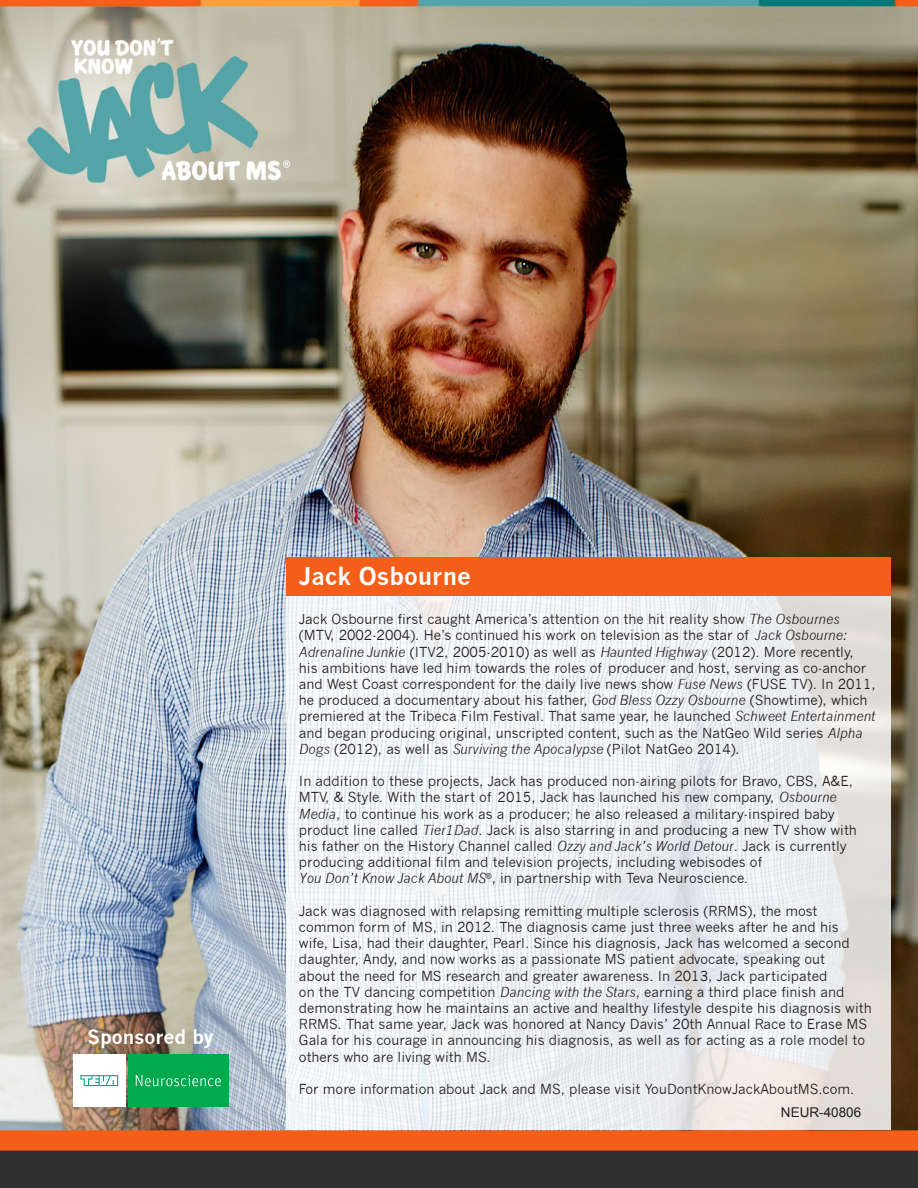
<style>
.page{position:relative;width:918px;height:1188px;background:#fff}
.page>*{position:absolute;margin:0;border:0;box-sizing:border-box;transform-origin:0 0}
.t1{font:700 24px "News Gothic";color:#fff}
.t2{font:700 19.2px "News Gothic";color:#fff}
.t3{font:13.5px/16.2px "News Gothic";color:#231f20}
.t4{font:13.5px "Arial";color:#231f20}
.s1{font-style:italic}
</style>
<div class="page">
<img style="left:0;top:0;width:918px;height:1188px">
<svg style="left:287px;top:596px;width:604px;height:534px;fill:#eef0f3"></svg>
<div style="left:287px;top:557px;width:604px;height:39px;background:#f55e19"></div>
<div style="left:73px;top:1054px;width:53px;height:53px;background:#fff"></div>
<svg style="left:80px;top:1075px;width:38px;height:11px"></svg>
<div style="left:128px;top:1054px;width:100px;height:53px;background:#00a94e"></div>
<svg style="left:136px;top:1075px;width:85px;height:11px"></svg>
<p class="t2" style="left:87px;top:1025px;width:128px">Sponsored by</p>
<p class="t1" style="left:299px;top:561px;width:173px">Jack Osbourne</p>
<p class="t3" style="left:299px;top:611px;width:578px">Jack Osbourne first caught America’s attention on the hit reality show <span class="s1">The Osbournes </span>(MTV, 2002-2004). He’s continued his work on television as the star of <span class="s1">Jack Osbourne:<br>Adrenaline Junkie</span> (ITV2, 2005-2010) as well as <span class="s1">Haunted Highway</span> (2012). More recently, his ambitions have led him towards the roles of producer and host, serving as co-anchor and West Coast correspondent for the daily live news show <span class="s1">Fuse News</span> (FUSE TV). In 2011, he produced a documentary about his father, <span class="s1">God Bless Ozzy Osbourne</span> (Showtime), which premiered at the Tribeca Film Festival. That same year, he launched <span class="s1">Schweet Entertainment </span>and began producing original, unscripted content, such as the NatGeo Wild series <span class="s1">Alpha Dogs</span> (2012), as well as <span class="s1">Surviving the Apocalypse</span> (Pilot NatGeo 2014)<span class="s1">.</span></p>
<p class="t3" style="left:299px;top:773px;width:560px">In addition to these projects, Jack has produced non-airing pilots for Bravo, CBS, A&amp;E, MTV, &amp; Style. With the start of 2015, Jack has launched his new company, <span class="s1">Osbourne Media</span>, to continue his work as a producer; he also released a military-inspired baby product line called <span class="s1">Tier1Dad</span>. Jack is also starring in and producing a new TV show with his father on the History Channel called <span class="s1">Ozzy and Jack’s World Detour</span>. Jack is currently producing additional film and television projects, including webisodes of</p>
<p class="t3" style="left:299px;top:870px;width:451px"><span class="s1">You Don’t Know Jack About MS</span><sup>®</sup>, in partnership with Teva Neuroscience.</p>
<p class="t3" style="left:299px;top:903px;width:574px">Jack was diagnosed with relapsing remitting multiple sclerosis (RRMS), the most common form of MS, in 2012. The diagnosis came just three weeks after he and his<br>wife, Lisa, had their daughter, Pearl. Since his diagnosis, Jack has welcomed a second daughter, Andy, and now works as a passionate MS patient advocate, speaking out<br>about the need for MS research and greater awareness. In 2013, Jack participated<br>on the TV dancing competition <span class="s1">Dancing with the Stars</span>, earning a third place finish and demonstrating how he maintains an active and healthy lifestyle despite his diagnosis with RRMS. That same year, Jack was honored at Nancy Davis’ 20th Annual Race to Erase MS Gala for his courage in announcing his diagnosis, as well as for acting as a role model to others who are living with MS.</p>
<p class="t3" style="left:299px;top:1081px;width:557px">For more information about Jack and MS, please visit YouDontKnowJackAboutMS.com.</p>
<p class="t4" style="left:781px;top:1103px;width:82px">NEUR-40806</p>
</div>
